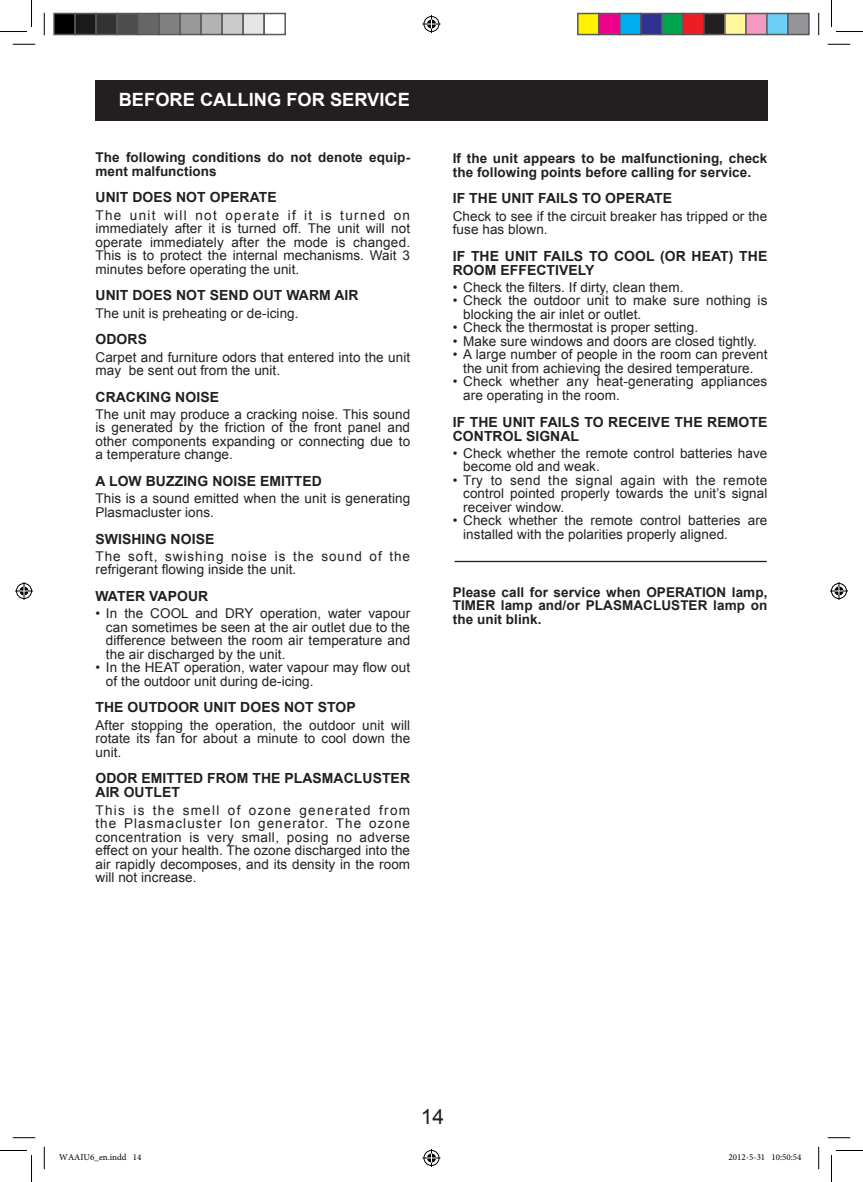
<style>
.page{position:relative;width:863px;height:1182px;background:#fff}
.page>*{position:absolute;margin:0;border:0;box-sizing:border-box;transform-origin:0 0}
.t1{font:21px "Arial";color:#231f20}
.LargeTitle{font:700 18.3px "Arial";color:#fff}
.SemiText{font:700 13.95px/14px "Arial";letter-spacing:.005em;color:#231f20}
.SemiText-2{font:13.5px/13.5px "Arial";letter-spacing:.005em;color:#231f20}
.SemiText-3{font:700 13.5px/13.5px "Arial";letter-spacing:.005em;color:#231f20}
.SemiText-4{font:13.5px/13.5px "Arial";letter-spacing:.07em;color:#231f20}
.BoldText{font:700 13.5px/13.5px "Arial";letter-spacing:.005em;color:#231f20}
.t2{font:9px "Minion Pro";color:#000}
</style>
<div class="page">
<div style="left:95px;top:80px;width:672px;height:41px;background:#231f20"></div>
<hr style="left:454px;top:560px;width:312px;height:2px;background:#231f20">
<svg style="left:13px;top:44px;width:22px;height:1px"></svg>
<svg style="left:827px;top:44px;width:23px;height:1px"></svg>
<svg style="left:13px;top:1137px;width:22px;height:1px"></svg>
<svg style="left:827px;top:1137px;width:23px;height:1px"></svg>
<svg style="left:44px;top:13px;width:1px;height:22px"></svg>
<svg style="left:44px;top:1146px;width:1px;height:23px"></svg>
<svg style="left:818px;top:13px;width:1px;height:22px"></svg>
<svg style="left:818px;top:1146px;width:1px;height:23px"></svg>
<svg style="left:0;top:0;width:32px;height:32px"></svg>
<svg style="left:0;top:1150px;width:32px;height:31px"></svg>
<svg style="left:831px;top:0;width:31px;height:32px"></svg>
<svg style="left:831px;top:1150px;width:31px;height:31px"></svg>
<svg style="left:422px;top:15px;width:18px;height:18px"></svg>
<svg style="left:422px;top:1149px;width:18px;height:17px"></svg>
<svg style="left:15px;top:582px;width:18px;height:18px"></svg>
<svg style="left:830px;top:582px;width:17px;height:18px"></svg>
<div style="left:54px;top:14px;width:21px;height:21px;background:#000"></div>
<div style="left:53px;top:13px;width:23px;height:22px;border:2px solid #595959"></div>
<div style="left:75px;top:14px;width:21px;height:21px;background:#1a1a1a"></div>
<div style="left:74px;top:13px;width:23px;height:22px;border:2px solid #595959"></div>
<div style="left:96px;top:14px;width:21px;height:21px;background:#333"></div>
<div style="left:95px;top:13px;width:23px;height:22px;border:2px solid #595959"></div>
<div style="left:117px;top:14px;width:21px;height:21px;background:#4d4d4d"></div>
<div style="left:116px;top:13px;width:23px;height:22px;border:2px solid #595959"></div>
<div style="left:138px;top:14px;width:21px;height:21px;background:#666"></div>
<div style="left:137px;top:13px;width:23px;height:22px;border:2px solid #595959"></div>
<div style="left:159px;top:14px;width:21px;height:21px;background:#808080"></div>
<div style="left:158px;top:13px;width:23px;height:22px;border:2px solid #595959"></div>
<div style="left:180px;top:14px;width:21px;height:21px;background:#999"></div>
<div style="left:179px;top:13px;width:23px;height:22px;border:2px solid #595959"></div>
<div style="left:201px;top:14px;width:21px;height:21px;background:#b3b3b3"></div>
<div style="left:200px;top:13px;width:23px;height:22px;border:2px solid #595959"></div>
<div style="left:222px;top:14px;width:21px;height:21px;background:#ccc"></div>
<div style="left:221px;top:13px;width:23px;height:22px;border:2px solid #595959"></div>
<div style="left:243px;top:14px;width:21px;height:21px;background:#e6e6e6"></div>
<div style="left:242px;top:13px;width:23px;height:22px;border:2px solid #595959"></div>
<div style="left:263px;top:13px;width:23px;height:22px;border:2px solid #595959"></div>
<div style="left:577px;top:14px;width:21px;height:21px;background:#fff101"></div>
<div style="left:577px;top:13px;width:22px;height:22px;border:2px solid #595959"></div>
<div style="left:598px;top:14px;width:21px;height:21px;background:#ed028c"></div>
<div style="left:598px;top:13px;width:22px;height:22px;border:2px solid #595959"></div>
<div style="left:619px;top:14px;width:21px;height:21px;background:#00aeef"></div>
<div style="left:619px;top:13px;width:22px;height:22px;border:2px solid #595959"></div>
<div style="left:640px;top:14px;width:21px;height:21px;background:#2e3092"></div>
<div style="left:640px;top:13px;width:22px;height:22px;border:2px solid #595959"></div>
<div style="left:661px;top:14px;width:21px;height:21px;background:#00a54f"></div>
<div style="left:661px;top:13px;width:22px;height:22px;border:2px solid #595959"></div>
<div style="left:682px;top:14px;width:21px;height:21px;background:#ee1d23"></div>
<div style="left:682px;top:13px;width:22px;height:22px;border:2px solid #595959"></div>
<div style="left:703px;top:14px;width:21px;height:21px;background:#231f20"></div>
<div style="left:703px;top:13px;width:22px;height:22px;border:2px solid #595959"></div>
<div style="left:724px;top:14px;width:21px;height:21px;background:#fff79a"></div>
<div style="left:724px;top:13px;width:22px;height:22px;border:2px solid #595959"></div>
<div style="left:745px;top:14px;width:21px;height:21px;background:#f499c2"></div>
<div style="left:745px;top:13px;width:22px;height:22px;border:2px solid #595959"></div>
<div style="left:766px;top:14px;width:21px;height:21px;background:#6bcff6"></div>
<div style="left:766px;top:13px;width:22px;height:22px;border:2px solid #595959"></div>
<div style="left:787px;top:14px;width:21px;height:21px;background:#939598"></div>
<div style="left:787px;top:13px;width:22px;height:22px;border:2px solid #595959"></div>
<p class="LargeTitle" style="left:119px;top:88px;width:293px">BEFORE CALLING FOR SERVICE</p>
<p class="BoldText" style="left:95px;top:151px;width:316px">The following conditions do not denote equip&shy;ment malfunctions</p>
<p class="SemiText" style="left:95px;top:191px;width:183px">UNIT DOES NOT OPERATE</p>
<p class="SemiText-2" style="left:95px;top:208px;width:316px;text-align:justify">The unit will not operate if it is turned on immediately after it is turned off. The unit will not operate immediately after the mode is changed.<br>This is to protect the internal mechanisms. Wait 3 minutes before operating the unit.</p>
<p class="SemiText" style="left:95px;top:289px;width:264px">UNIT DOES NOT SEND OUT WARM AIR</p>
<p class="SemiText-2" style="left:95px;top:306px;width:204px">The unit is preheating or de-icing.</p>
<p class="SemiText" style="left:95px;top:333px;width:53px">ODORS</p>
<p class="SemiText-2" style="left:95px;top:350px;width:316px">Carpet and furniture odors that entered into the unit may be sent out from the unit.</p>
<p class="SemiText" style="left:95px;top:390px;width:125px">CRACKING NOISE</p>
<p class="SemiText-2" style="left:95px;top:407px;width:316px;text-align:justify">The unit may produce a cracking noise. This sound is generated by the friction of the front panel and other components expanding or connecting due to a temperature change.</p>
<p class="SemiText" style="left:95px;top:474px;width:228px">A LOW BUZZING NOISE EMITTED</p>
<p class="SemiText-2" style="left:95px;top:492px;width:316px">This is a sound emitted when the unit is generating<br>Plasmacluster ions.</p>
<p class="SemiText" style="left:95px;top:532px;width:120px">SWISHING NOISE</p>
<p class="SemiText-4" style="left:95px;top:549px;width:316px">The soft, swishing noise is the sound of the refrigerant flowing inside the unit.</p>
<p class="SemiText" style="left:95px;top:589px;width:114px">WATER VAPOUR</p>
<p class="SemiText-2" style="left:106px;top:607px;width:306px;text-align:justify;text-indent:-10px">• In the COOL and DRY operation, water vapour can sometimes be seen at the air outlet due to the difference between the room air temperature and the air discharged by the unit.</p>
<p class="SemiText-2" style="left:106px;top:661px;width:305px;text-indent:-10px">• In the HEAT operation, water vapour may flow out of the outdoor unit during de-icing.</p>
<p class="SemiText" style="left:95px;top:701px;width:262px">THE OUTDOOR UNIT DOES NOT STOP</p>
<p class="SemiText-2" style="left:95px;top:718px;width:316px;text-align:justify">After stopping the operation, the outdoor unit will rotate its fan for about a minute to cool down the unit.</p>
<p class="SemiText" style="left:95px;top:772px;width:316px">ODOR EMITTED FROM THE PLASMACLUSTER<br>AIR OUTLET</p>
<p class="SemiText-2" style="left:95px;top:803px;width:316px;text-align:justify">This is the smell of ozone generated from the Plasmacluster Ion generator. The ozone concentration is very small, posing no adverse effect on your health. The ozone discharged into the air rapidly decomposes, and its density in the room will not increase.</p>
<p class="SemiText-3" style="left:452px;top:152px;width:316px">If the unit appears to be malfunctioning, check the following points before calling for service.</p>
<p class="SemiText" style="left:452px;top:192px;width:221px">IF THE UNIT FAILS TO OPERATE</p>
<p class="SemiText-2" style="left:452px;top:209px;width:316px">Check to see if the circuit breaker has tripped or the fuse has blown.</p>
<p class="SemiText" style="left:452px;top:249px;width:316px">IF THE UNIT FAILS TO COOL (OR HEAT) THE<br>ROOM EFFECTIVELY</p>
<p class="SemiText-2" style="left:452px;top:280px;width:232px">• Check the filters. If dirty, clean them.</p>
<p class="SemiText-2" style="left:463px;top:294px;width:306px;text-indent:-10px">• Check the outdoor unit to make sure nothing is blocking the air inlet or outlet.</p>
<p class="SemiText-2" style="left:452px;top:321px;width:247px">• Check the thermostat is proper setting.</p>
<p class="SemiText-2" style="left:452px;top:334px;width:306px">• Make sure windows and doors are closed tightly.</p>
<p class="SemiText-2" style="left:452px;top:348px;width:316px;text-align:center">• A large number of people in the room can prevent the unit from achieving the desired temperature.</p>
<p class="SemiText-2" style="left:463px;top:375px;width:305px;text-indent:-10px">• Check whether any heat-generating appliances are operating in the room.</p>
<p class="SemiText" style="left:452px;top:415px;width:316px">IF THE UNIT FAILS TO RECEIVE THE REMOTE<br>CONTROL SIGNAL</p>
<p class="SemiText-2" style="left:463px;top:446px;width:306px;text-indent:-10px">• Check whether the remote control batteries have become old and weak.</p>
<p class="SemiText-2" style="left:463px;top:473px;width:306px;text-align:justify;text-indent:-10px">• Try to send the signal again with the remote control pointed properly towards the unit’s signal receiver window.</p>
<p class="SemiText-2" style="left:463px;top:514px;width:306px;text-indent:-10px">• Check whether the remote control batteries are installed with the polarities properly aligned.</p>
<p class="SemiText-3" style="left:452px;top:585px;width:316px;text-align:justify">Please call for service when OPERATION lamp, TIMER lamp and/or PLASMACLUSTER lamp on the unit blink.</p>
<h1 class="t1" style="left:421px;top:1102px;width:25px">14</h1>
<p class="t2" style="left:59px;top:1151px;width:84px">WAAIU6_en.indd 14</p>
<p class="t2" style="left:728px;top:1151px;width:74px">2012-5-31 10:50:54</p>
</div>
